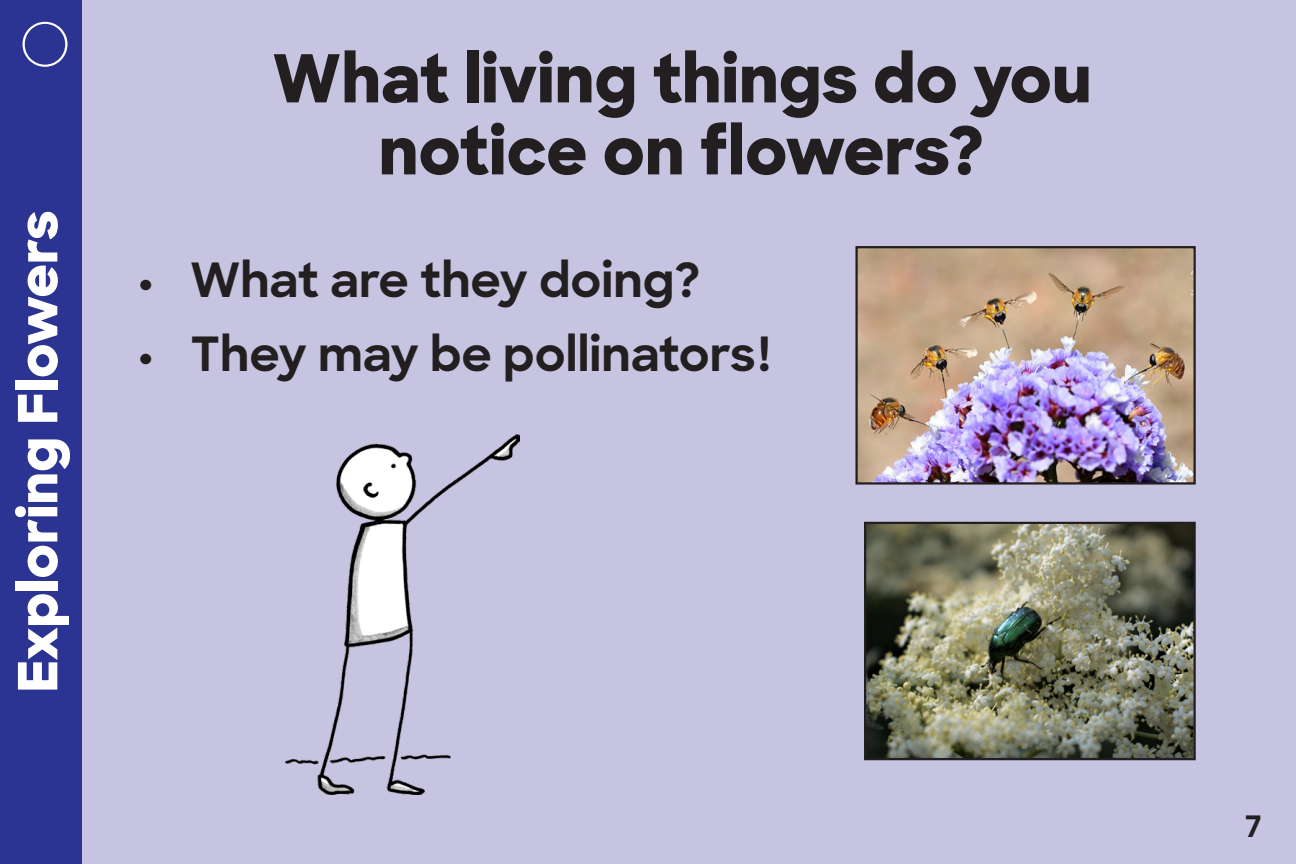
<style>
.page{position:relative;width:1296px;height:864px;background:#c6c4e1}
.page>*{position:absolute;margin:0;border:0;box-sizing:border-box;transform-origin:0 0}
.t1{font:800 66px/72px "Sharp Sans";color:#231f20;text-align:center}
.t2{font:300 60px "Sharp Sans";color:#fff}
.t3{font:800 54px "Sharp Sans";color:#fff}
.t4{font:700 48px "Sharp Sans";color:#231f20}
.t5{font:700 30px "Sharp Sans";color:#231f20}
</style>
<div class="page">
<div style="left:0;top:0;width:82px;height:864px;background:#2b3393"></div>
<img style="left:867px;top:525px;width:326px;height:232px">
<div style="left:864px;top:522px;width:332px;height:238px;border:2px solid #231f20"></div>
<img style="left:858px;top:249px;width:335px;height:233px">
<div style="left:855px;top:246px;width:341px;height:239px;border:2px solid #231f20"></div>
<img style="left:285px;top:434px;width:234px;height:361px">
<p class="t2" style="left:17px;top:0;width:58px">○</p>
<p class="t3" style="left:-3px;top:692px;width:484px;rotate:-90deg">Exploring Flowers</p>
<p class="t1" style="left:272px;top:40px;width:821px">What living things do you notice on flowers?</p>
<p class="t4" style="left:136px;top:244px;width:566px">• What are they doing?</p>
<p class="t4" style="left:136px;top:318px;width:636px">• They may be pollinators!</p>
<p class="t5" style="left:1245px;top:804px;width:18px">7</p>
</div>
